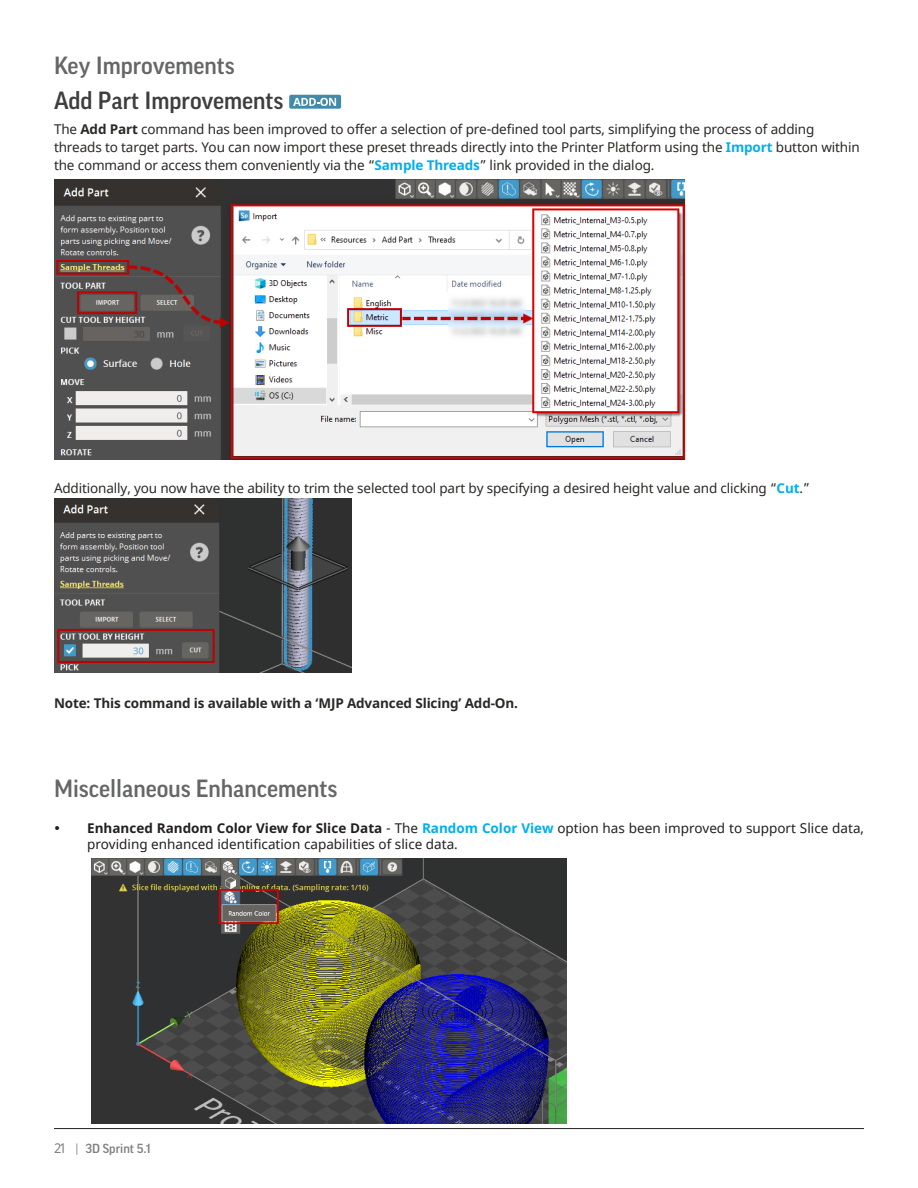
<style>
.page{position:relative;width:918px;height:1188px;background:#fff}
.page>*{position:absolute;margin:0;border:0;box-sizing:border-box;transform-origin:0 0}
.Heading_3{font:500 24px "Good Pro";color:#656666}
.Heading_4{font:500 24px "Good Pro";color:#3e3e3f}
.t1{font:13.5px/18px "Noto Sans";letter-spacing:-.01em;color:#2b2825}
.t2{font:13.5px/16.5px "Noto Sans";color:#231f20}
.Note{font:700 13.5px "Noto Sans";letter-spacing:-.01em;color:#2b2825}
.t3{font:13.5px "Noto Sans";color:#808285}
.t4{font:500 12.75px "Good Pro";color:#808285}
.s1{font-weight:700}
.s2{font-weight:700;color:#00aeef}
</style>
<div class="page">
<hr style="left:54px;top:1128px;width:810px;height:1px;background:#231f20">
<svg style="left:77px;top:1143px;width:1px;height:12px"></svg>
<img style="left:91px;top:858px;width:475px;height:266px">
<div style="left:289px;top:95px;width:52px;height:14px;background:#418baa;border-radius:2px"></div>
<svg style="left:293px;top:98px;width:43px;height:8px"></svg>
<img style="left:54px;top:179px;width:631px;height:280px">
<img style="left:54px;top:499px;width:298px;height:173px">
<p class="Heading_3" style="left:54px;top:51px;width:182px">Key Improvements</p>
<p class="Heading_4" style="left:54px;top:87px;width:231px">Add Part Improvements</p>
<p class="t1" style="left:54px;top:120px;width:807px">The <span class="s1">Add Part</span> command has been improved to offer a selection of pre-defined tool parts, simplifying the process of adding threads to target parts. You can now import these preset threads directly into the Printer Platform using the <span class="s2">Import</span> button within the command or access them conveniently via the “<span class="s2">Sample Threads</span>” link provided in the dialog.</p>
<p class="t1" style="left:54px;top:480px;width:757px">Additionally, you now have the ability to trim the selected tool part by specifying a desired height value and clicking “<span class="s2">Cut</span>.”</p>
<p class="Note" style="left:54px;top:693px;width:466px">Note: This command is available with a ‘MJP Advanced Slicing’ Add-On.</p>
<p class="Heading_3" style="left:54px;top:775px;width:285px">Miscellaneous Enhancements</p>
<p class="t2" style="left:87px;top:820px;width:778px"><span class="s1">Enhanced Random Color View for Slice Data</span> - The <span class="s2">Random Color View</span> option has been improved to support Slice data, providing enhanced identification capabilities of slice data.</p>
<p class="t3" style="left:54px;top:1139px;width:14px">21</p>
<p class="t4" style="left:86px;top:1142px;width:67px">3D Sprint 5.1</p>
</div>
